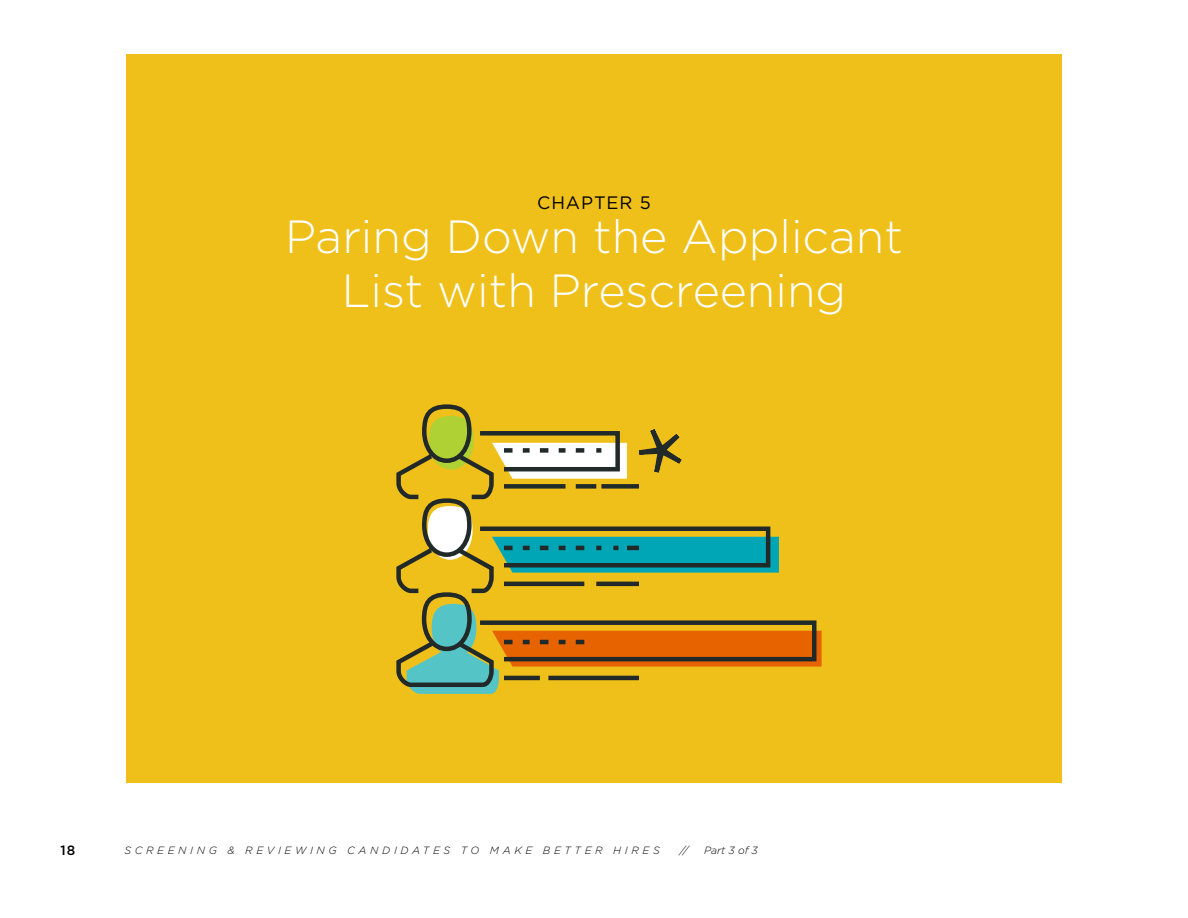
<style>
.page{position:relative;width:1188px;height:918px;background:#fff}
.page>*{position:absolute;margin:0;border:0;box-sizing:border-box;transform-origin:0 0}
.t1{font:300 46.5px/54px "Gotham";color:#fff;text-align:center}
.t2{font:18px "Gotham";letter-spacing:.05em;color:#000}
.t3{font:500 13.5px "Gotham";color:#000}
.t4{font:italic 300 10.5px "Gotham";letter-spacing:.35em;color:#000}
</style>
<div class="page">
<div style="left:126px;top:54px;width:936px;height:729px;background:#f0c01a"></div>
<svg style="left:396px;top:404px;width:426px;height:290px"></svg>
<svg style="left:476px;top:404px;width:269px;height:278px"></svg>
<h2 class="t2" style="left:537px;top:192px;width:115px">CHAPTER 5</h2>
<h1 class="t1" style="left:285px;top:209px;width:619px">Paring Down the Applicant<br>List with Prescreening</h1>
<p class="t3" style="left:60px;top:842px;width:16px">18</p>
<p class="t4" style="left:124px;top:844px;width:537px">SCREENING &amp; REVIEWING CANDIDATES TO MAKE BETTER HIRES</p>
<p class="t4" style="left:680px;top:844px;width:10px">//</p>
<p class="t4" style="left:704px;top:844px;width:55px">Part 3 of 3</p>
</div>
